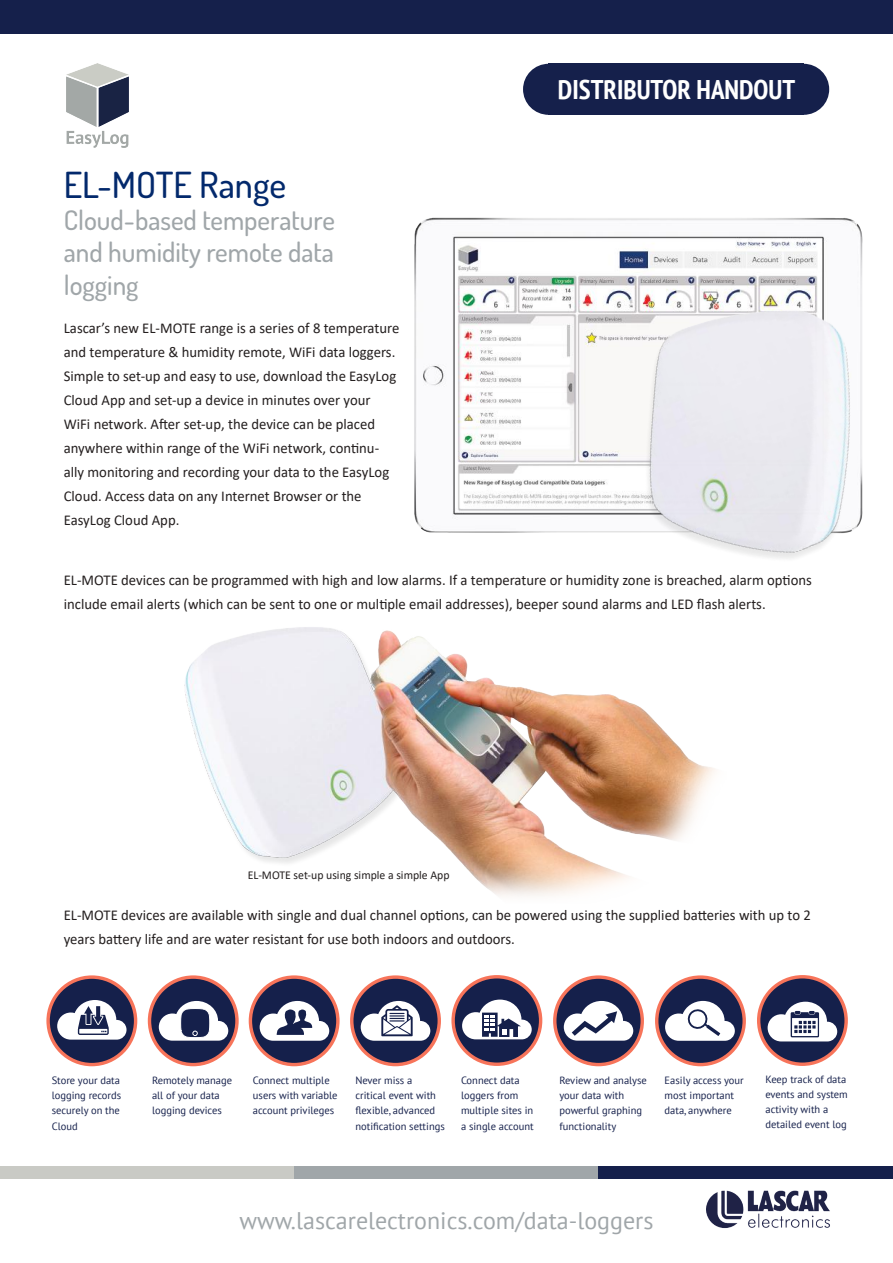
<style>
.page{position:relative;width:893px;height:1263px;background:#fff}
.page>*{position:absolute;margin:0;border:0;box-sizing:border-box;transform-origin:0 0}
.t1{font:500 36px "Dosis";color:#03296c}
.t2{font:500 27px/32.4px "Dosis";color:#a0a6a9;text-align:justify}
.t3{font:700 condensed 27px "PT Sans";color:#fff}
.t4{font:24px "PT Sans";color:#a0a6a9}
.t5{font:15px/24px "Calibri";color:#241f1f}
.t6{font:12px "Calibri";color:#241f1f}
.t7{font:10.5px/15.1px "PT Sans";color:#15204b}
</style>
<div class="page">
<div style="left:523px;top:64px;width:51px;height:51px;background:#15204b;border-radius:50%"></div>
<div style="left:778px;top:64px;width:51px;height:51px;background:#15204b;border-radius:50%"></div>
<div style="left:554px;top:64px;width:244px;height:14px;background:#15204b"></div>
<div style="left:549px;top:78px;width:255px;height:37px;background:#15204b"></div>
<div style="left:598px;top:1166px;width:295px;height:13px;background:#15204b"></div>
<div style="left:292px;top:1166px;width:306px;height:13px;background:#a0a6a9"></div>
<div style="left:0;top:1166px;width:293px;height:13px;background:#c9cac5"></div>
<div style="left:0;top:0;width:893px;height:34px;background:#15204b"></div>
<img style="left:67px;top:64px;width:62px;height:83px">
<img style="left:707px;top:1190px;width:123px;height:38px">
<img style="left:414px;top:217px;width:449px;height:316px">
<img style="left:581px;top:263px;width:282px;height:296px">
<img style="left:184px;top:627px;width:531px;height:269px">
<div style="left:759px;top:977px;width:87px;height:87px;background:#15204b;border-radius:50%"></div>
<div style="left:757px;top:975px;width:91px;height:91px;border:3px solid #f7745a;border-radius:50%"></div>
<svg style="left:768px;top:1002px;width:69px;height:39px"></svg>
<div style="left:555px;top:977px;width:87px;height:87px;background:#15204b;border-radius:50%"></div>
<div style="left:553px;top:975px;width:91px;height:91px;border:3px solid #f7745a;border-radius:50%"></div>
<svg style="left:564px;top:1001px;width:69px;height:40px"></svg>
<div style="left:657px;top:977px;width:87px;height:87px;background:#15204b;border-radius:50%"></div>
<div style="left:655px;top:975px;width:91px;height:91px;border:3px solid #f7745a;border-radius:50%"></div>
<svg style="left:665px;top:1001px;width:70px;height:40px"></svg>
<svg style="left:453px;top:977px;width:88px;height:87px;background:#2e2a4d"></svg>
<div style="left:451px;top:975px;width:91px;height:91px;border:3px solid #f7745a;border-radius:50%"></div>
<svg style="left:462px;top:999px;width:70px;height:40px"></svg>
<div style="left:352px;top:977px;width:87px;height:87px;background:#15204b;border-radius:50%"></div>
<div style="left:350px;top:975px;width:91px;height:91px;border:3px solid #f7745a;border-radius:50%"></div>
<svg style="left:361px;top:1001px;width:69px;height:40px"></svg>
<svg style="left:149px;top:977px;width:88px;height:87px;background:#2f294c"></svg>
<div style="left:148px;top:975px;width:91px;height:91px;border:3px solid #f7745a;border-radius:50%"></div>
<svg style="left:159px;top:1001px;width:69px;height:45px"></svg>
<div style="left:250px;top:977px;width:88px;height:87px;background:#15204b;border-radius:50%"></div>
<div style="left:249px;top:975px;width:91px;height:91px;border:3px solid #f7745a;border-radius:50%"></div>
<svg style="left:260px;top:1001px;width:69px;height:40px"></svg>
<svg style="left:48px;top:977px;width:88px;height:87px;background:#2e2a4e"></svg>
<div style="left:46px;top:975px;width:91px;height:91px;border:3px solid #f7745a;border-radius:50%"></div>
<svg style="left:57px;top:1000px;width:70px;height:39px"></svg>
<h1 class="t1" style="left:64px;top:161px;width:224px">EL-MOTE Range</h1>
<h2 class="t2" style="left:64px;top:203px;width:273px">Cloud-based temperature and humidity remote data logging</h2>
<p class="t5" style="left:64px;top:316px;width:337px">Lascar’s new EL-MOTE range is a series of 8 temperature and temperature &amp; humidity remote, WiFi data loggers.<br>Simple to set-up and easy to use, download the EasyLog Cloud App and set-up a device in minutes over your WiFi network. After set-up, the device can be placed anywhere within range of the WiFi network, continu&shy;ally monitoring and recording your data to the EasyLog Cloud. Access data on any Internet Browser or the EasyLog Cloud App.</p>
<h2 class="t3" style="left:558px;top:71px;width:239px">DISTRIBUTOR HANDOUT</h2>
<p class="t5" style="left:64px;top:568px;width:750px">EL-MOTE devices can be programmed with high and low alarms. If a temperature or humidity zone is breached, alarm options include email alerts (which can be sent to one or multiple email addresses), beeper sound alarms and LED flash alerts.</p>
<p class="t6" style="left:248px;top:867px;width:203px">EL-MOTE set-up using simple a simple App</p>
<p class="t5" style="left:64px;top:902px;width:749px">EL-MOTE devices are available with single and dual channel options, can be powered using the supplied batteries with up to 2 years battery life and are water resistant for use both indoors and outdoors.</p>
<p class="t7" style="left:52px;top:1072px;width:71px">Store your data logging records securely on the<br>Cloud</p>
<p class="t7" style="left:152px;top:1072px;width:82px">Remotely manage all of your data logging devices</p>
<p class="t7" style="left:253px;top:1072px;width:86px">Connect multiple users with variable account privileges</p>
<p class="t7" style="left:355px;top:1072px;width:91px">Never miss a critical event with flexible, advanced notification settings</p>
<p class="t7" style="left:461px;top:1072px;width:74px">Connect data loggers from multiple sites in a single account</p>
<p class="t7" style="left:559px;top:1072px;width:89px">Review and analyse your data with powerful graphing functionality</p>
<p class="t7" style="left:665px;top:1072px;width:81px">Easily access your most important data, anywhere</p>
<p class="t7" style="left:765px;top:1071px;width:84px">Keep track of data events and system activity with a detailed event log</p>
<h3 class="t4" style="left:239px;top:1205px;width:415px">www.lascarelectronics.com/data-loggers</h3>
</div>
